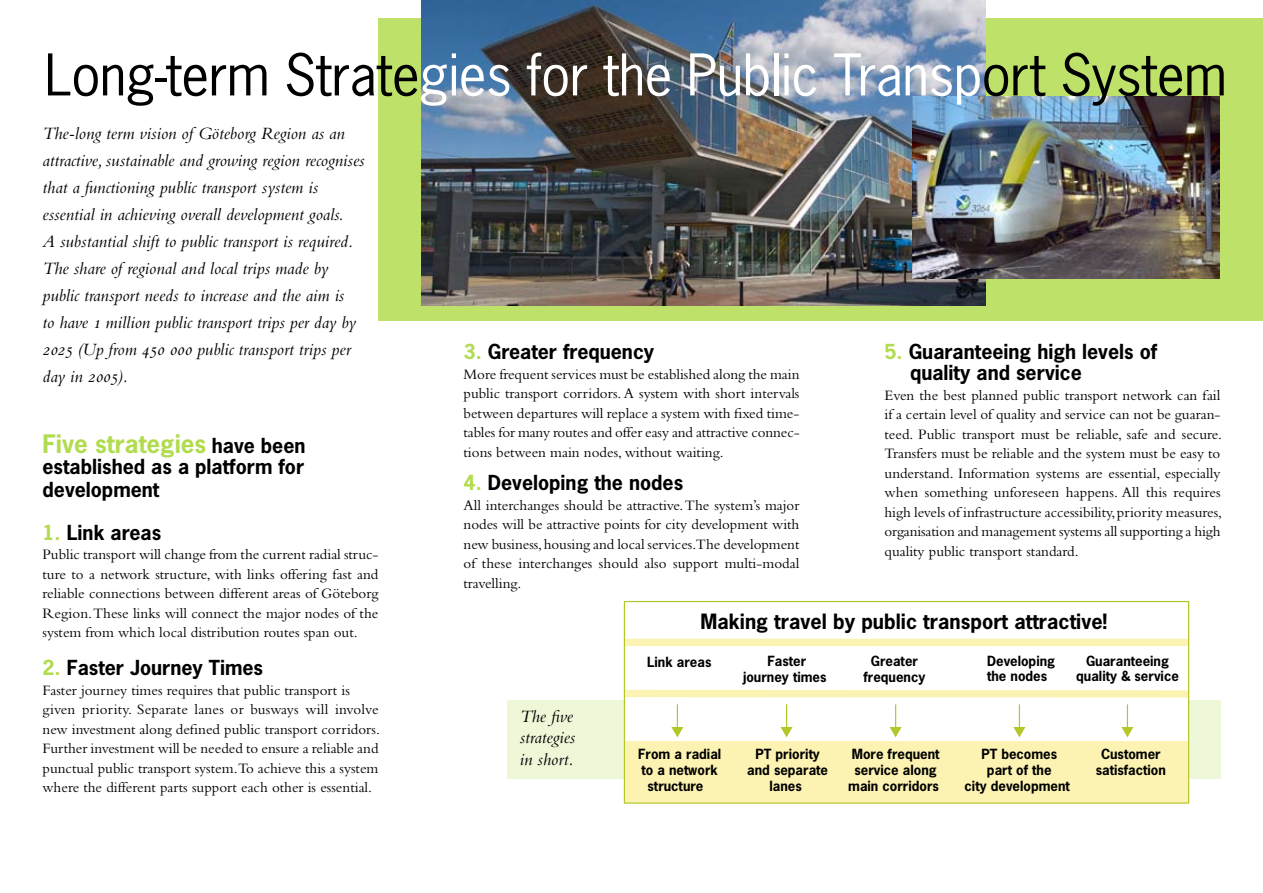
<style>
.page{position:relative;width:1263px;height:893px;background:#fff}
.page>*{position:absolute;margin:0;border:0;box-sizing:border-box;transform-origin:0 0}
.t1{font:54px "News Gothic";letter-spacing:-.01em;color:#000}
.t2{font:700 24px "News Gothic";color:#b2dc4f}
.t3{font:700 19.8px "News Gothic";color:#000}
.t4{font:700 19.5px/23.4px "News Gothic";color:#000}
.t5{font:italic 18px/27px "Bembo";color:#000}
.t6{font:15px/19.5px "Bembo";color:#000}
.t7{font:700 13.2px/15.9px "News Gothic";color:#000;text-align:center}
.s1{color:#fff}
.s2{font-family:"Bembo Italic Os F";font-style:normal}
.s3{font-size:19.5px;color:#000}
.s4{color:#b2dc4f}
</style>
<div class="page">
<div style="left:1188px;top:701px;width:32px;height:78px;background:#eef7d8"></div>
<div style="left:508px;top:701px;width:117px;height:78px;background:#eef7d8"></div>
<div style="left:378px;top:19px;width:885px;height:302px;background:#bee169"></div>
<img style="left:422px;top:0;width:563px;height:305px">
<img style="left:912px;top:96px;width:307px;height:183px">
<svg style="left:624px;top:601px;width:565px;height:203px"></svg>
<svg style="left:671px;top:727px;width:12px;height:10px"></svg>
<svg style="left:781px;top:704px;width:11px;height:33px"></svg>
<svg style="left:890px;top:704px;width:12px;height:33px"></svg>
<svg style="left:1013px;top:704px;width:12px;height:33px"></svg>
<svg style="left:1121px;top:704px;width:12px;height:33px"></svg>
<h1 class="t1" style="left:45px;top:40px;width:1184px">Long-term Strate<span class="s1">gies for the Public Transp</span>ort System</h1>
<p class="t5" style="left:43px;top:120px;width:324px">The-long term vision of Göteborg Region as an attractive, sustainable and growing region recognises that a functioning public transport system is essential in achieving overall development goals.<br>A substantial shift to public transport is required.<br>The share of regional and local trips made by public transport needs to increase and the aim is<br>to have <span class="s2">1</span> million public transport trips per day by <span class="s2">2025</span> (Up from <span class="s2">450 000</span> public transport trips per day in <span class="s2">2005</span>).</p>
<h2 class="t2" style="left:43px;top:428px;width:264px">Five strategies <span class="s3">have been</span></h2>
<h3 class="t4" style="left:43px;top:454px;width:263px">established as a platform for development</h3>
<h3 class="t4" style="left:43px;top:520px;width:120px"><span class="s4">1.</span> Link areas</h3>
<p class="t6" style="left:43px;top:544px;width:337px;text-align:justify">Public transport will change from the current radial struc&shy;ture to a network structure, with links offering fast and reliable connections between different areas of Göteborg Region. These links will connect the major nodes of the system from which local distribution routes span out.</p>
<h3 class="t4" style="left:43px;top:656px;width:222px"><span class="s4">2.</span> Faster Journey Times</h3>
<p class="t6" style="left:43px;top:680px;width:339px">Faster journey times requires that public transport is given priority. Separate lanes or busways will involve new investment along defined public transport corridors.<br>Further investment will be needed to ensure a reliable and punctual public transport system.To achieve this a system where the different parts support each other is essential.</p>
<h3 class="t4" style="left:464px;top:340px;width:192px"><span class="s4">3.</span> Greater frequency</h3>
<p class="t6" style="left:464px;top:364px;width:337px">More frequent services must be established along the main public transport corridors. A system with short intervals between departures will replace a system with fixed time&shy;tables for many routes and offer easy and attractive connec&shy;tions between main nodes, without waiting.</p>
<h3 class="t4" style="left:464px;top:471px;width:221px"><span class="s4">4.</span> Developing the nodes</h3>
<p class="t6" style="left:464px;top:495px;width:337px;text-align:justify">All interchanges should be attractive. The system’s major nodes will be attractive points for city development with new business, housing and local services.The development of these interchanges should also support multi-modal travelling.</p>
<h3 class="t4" style="left:910px;top:341px;width:249px;line-height:21px;text-indent:-26px"><span class="s4">5.</span> Guaranteeing high levels of quality and service</h3>
<p class="t6" style="left:884px;top:385px;width:339px">Even the best planned public transport network can fail if a certain level of quality and service can not be guaran&shy;teed. Public transport must be reliable, safe and secure.<br>Transfers must be reliable and the system must be easy to understand. Information systems are essential, especially when something unforeseen happens. All this requires high levels of infrastructure accessibility, priority measures, organisation and management systems all supporting a high quality public transport standard.</p>
<p class="t5" style="left:520px;top:705px;width:57px;line-height:21.6px">The five strategies in short.</p>
<h3 class="t3" style="left:700px;top:608px;width:408px">Making travel by public transport attractive!</h3>
<p class="t7" style="left:647px;top:654px;width:66px">Link areas</p>
<p class="t7" style="left:743px;top:653px;width:85px">Faster journey times</p>
<p class="t7" style="left:863px;top:653px;width:63px">Greater frequency</p>
<p class="t7" style="left:987px;top:652px;width:70px;text-align:left">Developing the nodes</p>
<p class="t7" style="left:1076px;top:652px;width:104px">Guaranteeing quality &amp; service</p>
<p class="t7" style="left:638px;top:746px;width:85px">From a radial</p>
<p class="t7" style="left:641px;top:762px;width:78px">to a network</p>
<p class="t7" style="left:647px;top:778px;width:57px">structure</p>
<p class="t7" style="left:747px;top:746px;width:82px">PT priority and separate lanes</p>
<p class="t7" style="left:848px;top:746px;width:93px">More frequent service along main corridors</p>
<p class="t7" style="left:964px;top:746px;width:107px">PT becomes<br>part of the<br>city development</p>
<p class="t7" style="left:1096px;top:746px;width:72px">Customer satisfaction</p>
</div>
